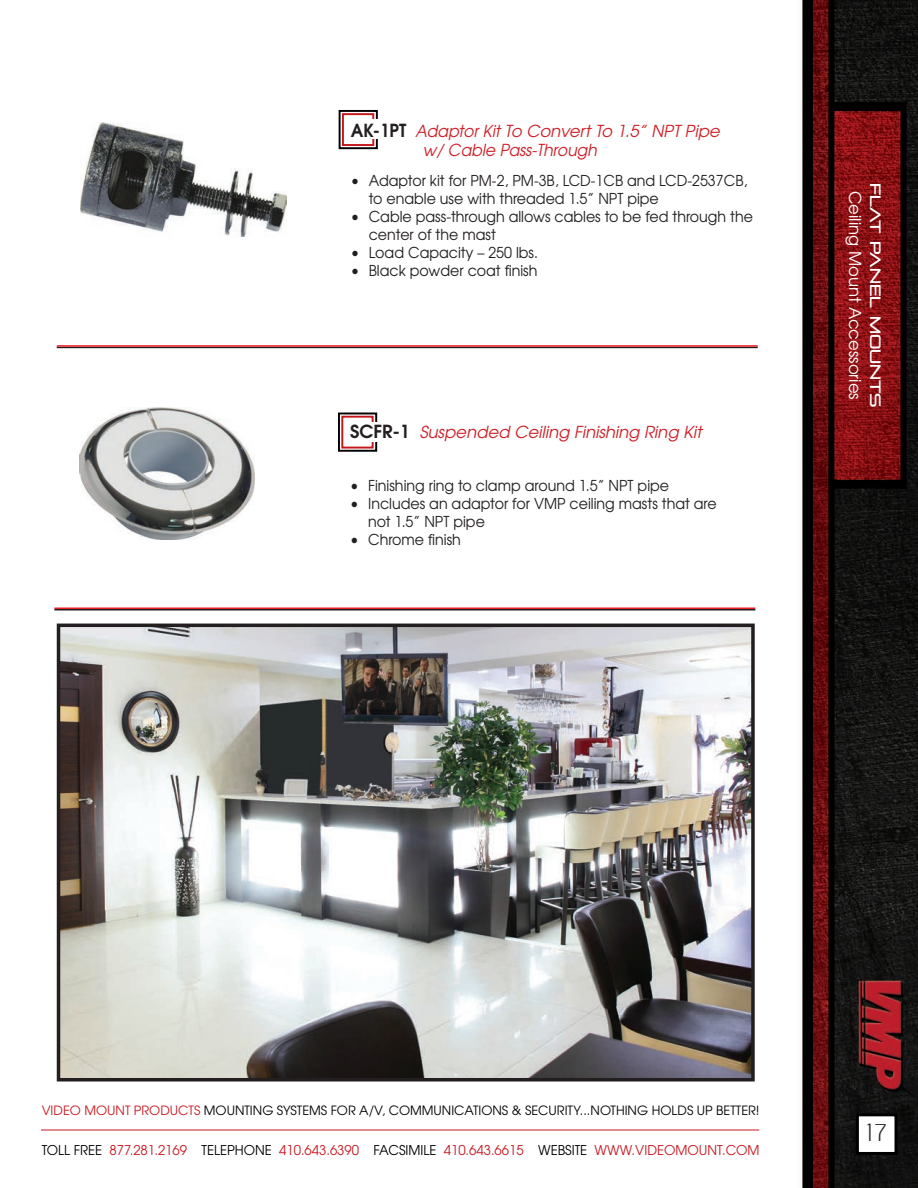
<style>
.page{position:relative;width:918px;height:1188px;background:#fff}
.page>*{position:absolute;margin:0;border:0;box-sizing:border-box;transform-origin:0 0}
.t1{font:23.85px "Aftasans";color:#231f20;scale:.85 1}
.Product_Name{font:italic 16.5px "Te X Gyre Adventor";color:#cf2027}
.Product_Name-2{font:italic 16.5px "Te X Gyre Adventor";color:#cf2027;scale:.95 1}
.CategorySubheadRight{font:16.5px "Te X Gyre Adventor";color:#fff}
.t2{font:15px/18px "Te X Gyre Adventor";color:#231f20;scale:.95 1}
.SubCatHeader{font:15px "Pirulen Rg";color:#fff}
.t3{font:13.5px "Te X Gyre Adventor";color:#c7181f}
.t4{font:12.75px "Te X Gyre Adventor";color:#000}
.s1{font-weight:700;font-style:normal;font-size:18px;color:#231f20}
.s2{color:#c7181f}
.s3{color:#000}
</style>
<div class="page">
<img style="left:41px;top:0;width:877px;height:1188px">
<hr style="left:41px;top:1130px;width:718px;height:1px;background:#c7181f">
<div style="left:856px;top:1113px;width:42px;height:42px;background:#fff;border:3px solid #000"></div>
<div style="left:338px;top:413px;width:39px;height:39px;border:2px solid #000"></div>
<div style="left:341px;top:416px;width:33px;height:33px;border:2px solid #c7181f"></div>
<div style="left:348px;top:422px;width:52px;height:19px;background:#fff"></div>
<div style="left:339px;top:110px;width:39px;height:39px;border:2px solid #000"></div>
<div style="left:342px;top:113px;width:32px;height:33px;border:2px solid #c7181f"></div>
<div style="left:349px;top:120px;width:52px;height:19px;background:#fff"></div>
<hr style="left:57px;top:347px;width:701px;height:1px;background:#231f20">
<hr style="left:57px;top:345px;width:701px;height:2px;background:#ee1d23">
<hr style="left:54px;top:609px;width:701px;height:1px;background:#231f20">
<hr style="left:54px;top:608px;width:701px;height:1px;background:#ee1d23">
<img style="left:80px;top:123px;width:206px;height:114px">
<img style="left:79px;top:407px;width:175px;height:132px">
<img style="left:62px;top:629px;width:688px;height:448px">
<div style="left:57px;top:624px;width:698px;height:458px;border:4px solid #231f20"></div>
<p class="Product_Name-2" style="left:351px;top:118px;width:391px"><span class="s1">AK-1PT</span> Adaptor Kit To Convert To 1.5” NPT Pipe</p>
<p class="Product_Name" style="left:423px;top:137px;width:176px">w/ Cable Pass-Through</p>
<p class="t2" style="left:369px;top:170px;width:400px;text-indent:-18px">• Adaptor kit for PM-2, PM-3B, LCD-1CB and LCD-2537CB, to enable use with threaded 1.5” NPT pipe</p>
<p class="t2" style="left:369px;top:206px;width:406px;text-indent:-18px">• Cable pass-through allows cables to be fed through the center of the mast</p>
<p class="t2" style="left:351px;top:242px;width:199px">• Load Capacity – 250 lbs.</p>
<p class="t2" style="left:351px;top:260px;width:198px">• Black powder coat finish</p>
<p class="Product_Name" style="left:350px;top:419px;width:354px"><span class="s1">SCFR-1</span> Suspended Ceiling Finishing Ring Kit</p>
<p class="t2" style="left:350px;top:476px;width:337px">• Finishing ring to clamp around 1.5” NPT pipe</p>
<p class="t2" style="left:368px;top:494px;width:368px;text-indent:-18px">• Includes an adaptor for VMP ceiling masts that are not 1.5” NPT pipe</p>
<p class="t2" style="left:350px;top:530px;width:118px">• Chrome finish</p>
<p class="CategorySubheadRight" style="left:868px;top:191px;width:210px;rotate:90deg">Ceiling Mount Accessories</p>
<p class="SubCatHeader" style="left:884px;top:183px;width:226px;rotate:90deg">Flat Panel Mounts</p>
<p class="t4" style="left:42px;top:1101px;width:719px"><span class="s2">VIDEO MOUNT PRODUCTS</span> MOUNTING SYSTEMS FOR A/V, COMMUNICATIONS &amp; SECURITY...NOTHING HOLDS UP BETTER!</p>
<p class="t3" style="left:42px;top:1139px;width:719px"><span class="s3">TOLL FREE</span> 877.281.2169 <span class="s3">TELEPHONE</span> 410.643.6390 <span class="s3">FACSIMILE</span> 410.643.6615 <span class="s3">WEBSITE</span> WWW.VIDEOMOUNT.COM</p>
<h1 class="t1" style="left:865px;top:1117px;width:27px">17</h1>
</div>
